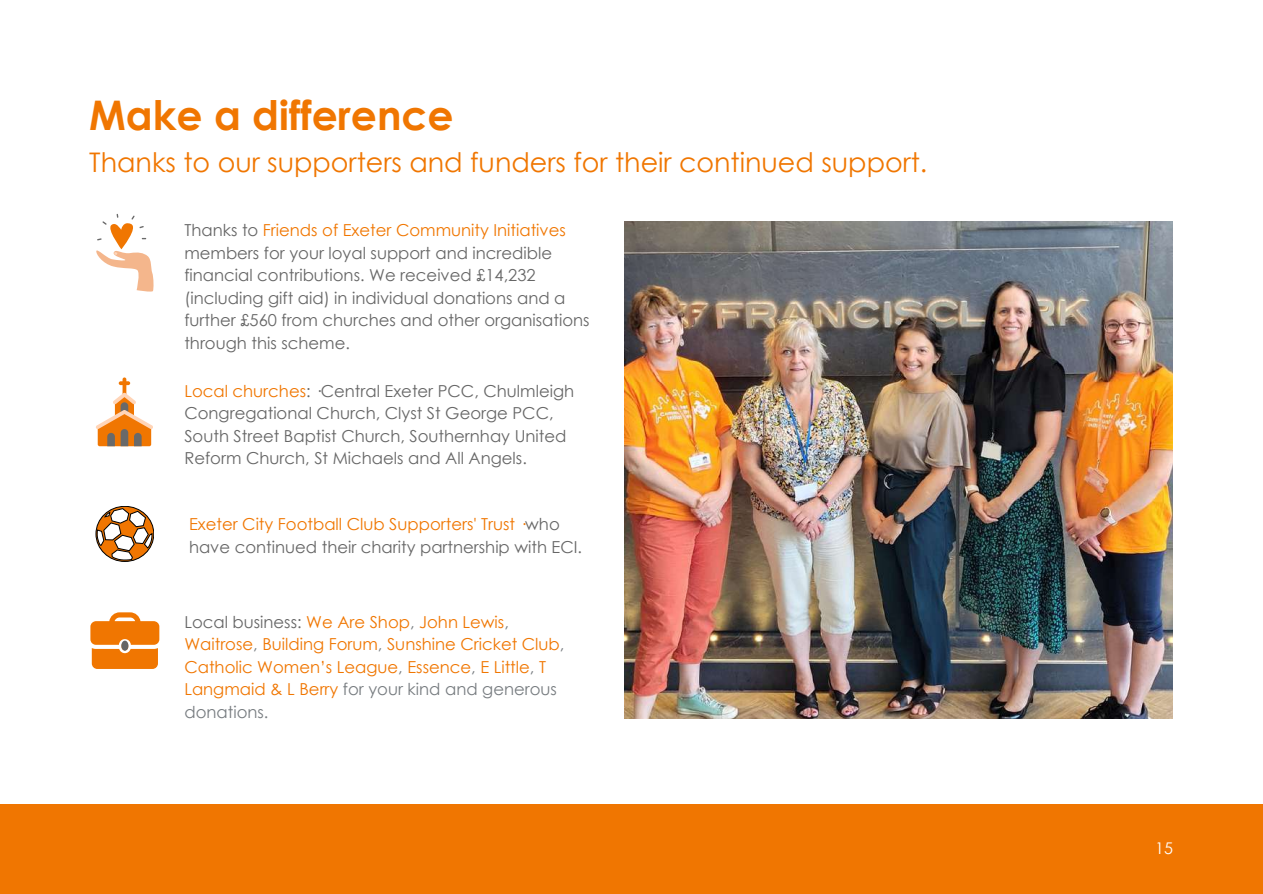
<style>
.page{position:relative;width:1263px;height:894px;background:#fff}
.page>*{position:absolute;margin:0;border:0;box-sizing:border-box;transform-origin:0 0}
.t1{font:700 40.8px "Century Gothic";color:#f07601}
.t2{font:27px "Century Gothic";color:#f07601}
.t3{font:16.5px/22.5px "Century Gothic";color:#666}
.t4{font:16.5px/22.5px "Century Gothic";color:#f07601}
.t5{font:16.05px "Century Gothic";color:#fff}
.s1{color:#f07601}
.s2{color:#666}
.s3{color:#777c80}
</style>
<div class="page">
<div style="left:0;top:803px;width:1263px;height:90px;background:#f07601"></div>
<svg style="left:96px;top:214px;width:58px;height:78px"></svg>
<svg style="left:96px;top:377px;width:57px;height:69px"></svg>
<div style="left:96px;top:506px;width:57px;height:55px;border:1px solid #000;border-radius:50%"></div>
<svg style="left:97px;top:508px;width:55px;height:52px"></svg>
<img style="left:625px;top:221px;width:547px;height:496px">
<svg style="left:90px;top:612px;width:69px;height:56px"></svg>
<h1 class="t1" style="left:89px;top:88px;width:366px">Make a difference</h1>
<h2 class="t2" style="left:89px;top:145px;width:840px">Thanks to our supporters and funders for their continued support.</h2>
<p class="t3" style="left:184px;top:218px;width:407px">Thanks to <span class="s1">Friends of Exeter Community Initiatives </span>members for your loyal support and incredible financial contributions. We received £14,232 (including gift aid) in individual donations and a further £560 from churches and other organisations through this scheme.</p>
<p class="t3" style="left:184px;top:379px;width:391px"><span class="s1">Local churches</span>: ·Central Exeter PCC, Chulmleigh Congregational Church, Clyst St George PCC, South Street Baptist Church, Southernhay United Reform Church, St Michaels and All Angels.</p>
<p class="t3" style="left:189px;top:512px;width:395px"><span class="s1">Exeter City Football Club Supporters' Trust ·</span>who have continued their charity partnership with ECI.</p>
<p class="t4" style="left:184px;top:609px;width:382px"><span class="s2">Local business:</span> We Are Shop<span class="s3">,</span> John Lewis<span class="s3">, </span>Waitrose<span class="s3">,</span> Building Forum<span class="s3">,</span> Sunshine Cricket Club<span class="s3">, </span>Catholic Women’s League<span class="s3">,</span> Essence<span class="s3">,</span> E Little<span class="s3">,</span> T Langmaid &amp; L Berry <span class="s3">for your kind and generous donations.</span></p>
<p class="t5" style="left:1155px;top:837px;width:19px">15</p>
</div>
